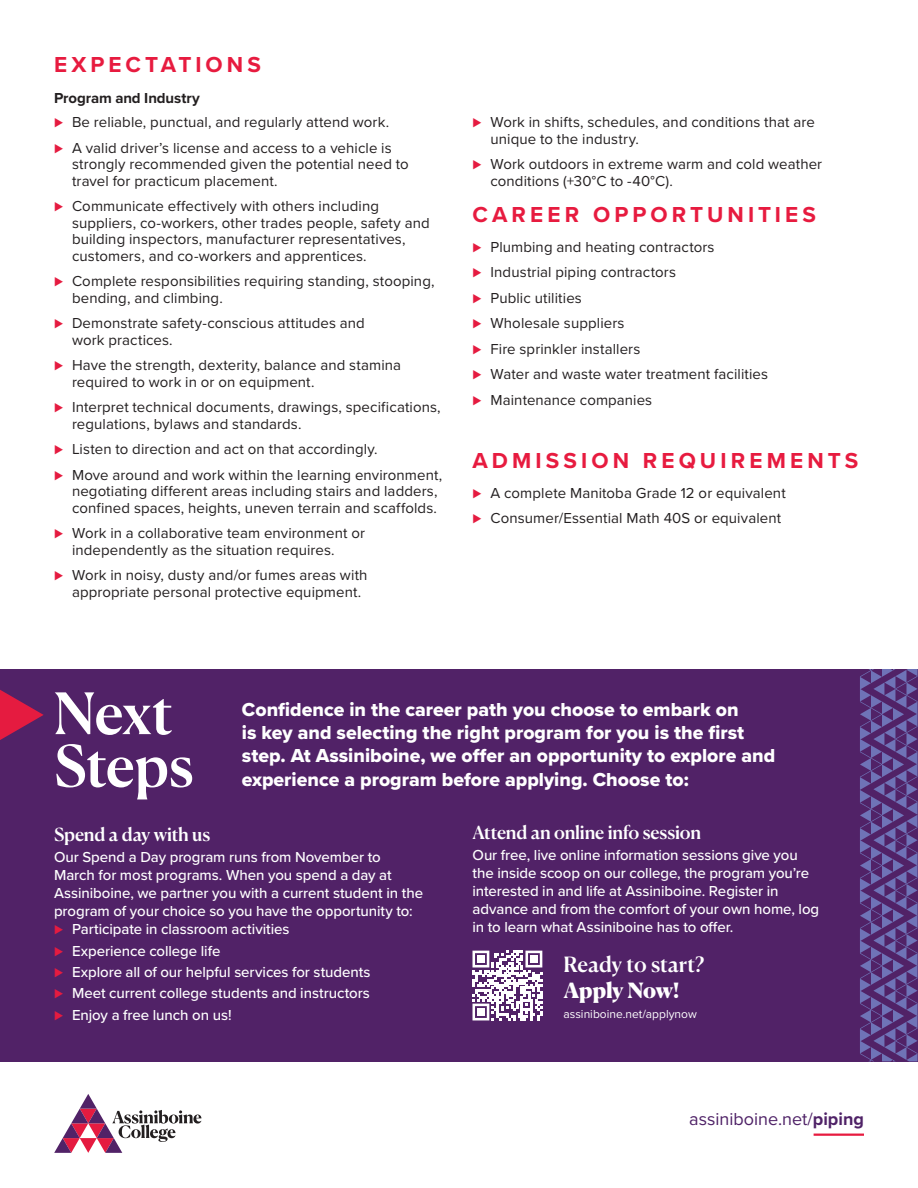
<style>
.page{position:relative;width:918px;height:1188px;background:#fff}
.page>*{position:absolute;margin:0;border:0;box-sizing:border-box;transform-origin:0 0}
.t1{font:500 57px/52.5px "Canela Deck";letter-spacing:-.015em;color:#fff}
.t2{font:700 22.5px "Proxima Nova";letter-spacing:.18em;color:#e71b3f}
.t3{font:500 21px "Canela Deck";letter-spacing:-.01em;color:#fff}
.t4{font:900 21px "Canela Deck";letter-spacing:-.005em;color:#fff}
.t5{font:19.5px/23.4px "Proxima Nova Extrabld";color:#fff}
.t6{font:500 18px "Canela Deck";letter-spacing:-.015em;color:#fff}
.t7{font:18px "Proxima Nova";color:#4f2267}
.t8{font:15px/16.5px "Proxima Nova";letter-spacing:.005em;color:#231f20}
.t9{font:500 15px/18px "Proxima Nova";letter-spacing:-.005em;color:#fff}
.t10{font:12px "Proxima Nova";color:#fff}
.s1{font-weight:700}
.s2{font-weight:300;color:#e51b40}
</style>
<div class="page">
<svg style="left:54px;top:1094px;width:147px;height:59px"></svg>
<hr style="left:814px;top:1134px;width:50px;height:2px;background:#e71b3f">
<div style="left:0;top:669px;width:918px;height:393px;background:#512267"></div>
<svg style="left:860px;top:669px;width:58px;height:392px"></svg>
<svg style="left:0;top:690px;width:44px;height:50px"></svg>
<svg style="left:472px;top:951px;width:70px;height:69px"></svg>
<div style="left:477px;top:955px;width:8px;height:8px;background:#fff"></div>
<div style="left:530px;top:955px;width:8px;height:8px;background:#fff"></div>
<div style="left:477px;top:1008px;width:8px;height:8px;background:#fff"></div>
<h2 class="t2" style="left:54px;top:47px;width:209px">EXPECTATIONS</h2>
<p class="t8" style="left:54px;top:86px;width:337px;line-height:24px"><span class="s1">Program and Industry<br></span><span class="s2">⊲</span> Be reliable, punctual, and regularly attend work.</p>
<p class="t8" style="left:72px;top:139px;width:338px;text-indent:-18px"><span class="s2">⊲</span> A valid driver’s license and access to a vehicle is strongly recommended given the potential need to travel for practicum placement.</p>
<p class="t8" style="left:72px;top:197px;width:359px;text-indent:-18px"><span class="s2">⊲</span> Communicate effectively with others including suppliers, co-workers, other trades people, safety and building inspectors, manufacturer representatives, customers, and co-workers and apprentices.</p>
<p class="t8" style="left:72px;top:272px;width:364px;text-indent:-18px"><span class="s2">⊲</span> Complete responsibilities requiring standing, stooping, bending, and climbing.</p>
<p class="t8" style="left:72px;top:314px;width:294px;text-indent:-18px"><span class="s2">⊲</span> Demonstrate safety-conscious attitudes and work practices.</p>
<p class="t8" style="left:72px;top:356px;width:331px;text-indent:-18px"><span class="s2">⊲</span> Have the strength, dexterity, balance and stamina required to work in or on equipment.</p>
<p class="t8" style="left:72px;top:398px;width:370px;text-indent:-18px"><span class="s2">⊲</span> Interpret technical documents, drawings, specifications, regulations, bylaws and standards.</p>
<p class="t8" style="left:54px;top:436px;width:390px;line-height:25.5px"><span class="s2">⊲</span> Listen to direction and act on that accordingly.<br><span class="s2">⊲</span> Move around and work within the learning environment,</p>
<p class="t8" style="left:72px;top:482px;width:367px">negotiating different areas including stairs and ladders, confined spaces, heights, uneven terrain and scaffolds.</p>
<p class="t8" style="left:72px;top:524px;width:295px;text-indent:-18px"><span class="s2">⊲</span> Work in a collaborative team environment or independently as the situation requires.</p>
<p class="t8" style="left:72px;top:566px;width:297px;text-indent:-18px"><span class="s2">⊲</span> Work in noisy, dusty and/or fumes areas with appropriate personal protective equipment.</p>
<p class="t8" style="left:490px;top:113px;width:326px;text-indent:-18px"><span class="s2">⊲</span> Work in shifts, schedules, and conditions that are unique to the industry.</p>
<p class="t8" style="left:490px;top:155px;width:333px;text-indent:-18px"><span class="s2">⊲</span> Work outdoors in extreme warm and cold weather conditions (+30°C to -40°C).</p>
<h2 class="t2" style="left:472px;top:198px;width:345px">CAREER OPPORTUNITIES</h2>
<p class="t8" style="left:472px;top:233px;width:297px;line-height:25.5px"><span class="s2">⊲</span> Plumbing and heating contractors<br><span class="s2">⊲</span> Industrial piping contractors<br><span class="s2">⊲</span> Public utilities<br><span class="s2">⊲</span> Wholesale suppliers<br><span class="s2">⊲</span> Fire sprinkler installers<br><span class="s2">⊲</span> Water and waste water treatment facilities <span class="s2">⊲</span> Maintenance companies</p>
<h2 class="t2" style="left:472px;top:444px;width:387px">ADMISSION REQUIREMENTS</h2>
<p class="t8" style="left:472px;top:479px;width:315px;line-height:25.5px"><span class="s2">⊲</span> A complete Manitoba Grade 12 or equivalent <span class="s2">⊲</span> Consumer/Essential Math 40S or equivalent</p>
<h1 class="t1" style="left:54px;top:681px;width:141px">Next<br>Steps</h1>
<h3 class="t5" style="left:242px;top:697px;width:535px">Confidence in the career path you choose to embark on<br>is key and selecting the right program for you is the first step. At Assiniboine, we offer an opportunity to explore and experience a program before applying. Choose to:</h3>
<p class="t6" style="left:54px;top:819px;width:158px">Spend a day with us</p>
<p class="t9" style="left:54px;top:848px;width:371px">Our Spend a Day program runs from November to March for most programs. When you spend a day at Assiniboine, we partner you with a current student in the program of your choice so you have the opportunity to: <span class="s2">⊲</span> Participate in classroom activities</p>
<p class="t9" style="left:54px;top:939px;width:318px;line-height:21.3px"><span class="s2">⊲</span> Experience college life<br><span class="s2">⊲</span> Explore all of our helpful services for students <span class="s2">⊲</span> Meet current college students and instructors <span class="s2">⊲</span> Enjoy a free lunch on us!</p>
<p class="t6" style="left:472px;top:817px;width:230px">Attend an online info session</p>
<p class="t9" style="left:472px;top:846px;width:348px">Our free, live online information sessions give you the inside scoop on our college, the program you’re interested in and life at Assiniboine. Register in advance and from the comfort of your own home, log in to learn what Assiniboine has to offer.</p>
<h3 class="t3" style="left:564px;top:947px;width:142px">Ready to start?</h3>
<h3 class="t4" style="left:564px;top:972px;width:117px">Apply Now!</h3>
<p class="t10" style="left:564px;top:1005px;width:135px">assiniboine.net/applynow</p>
<p class="t7" style="left:689px;top:1105px;width:176px">assiniboine.net/<span class="s1">piping</span></p>
</div>
